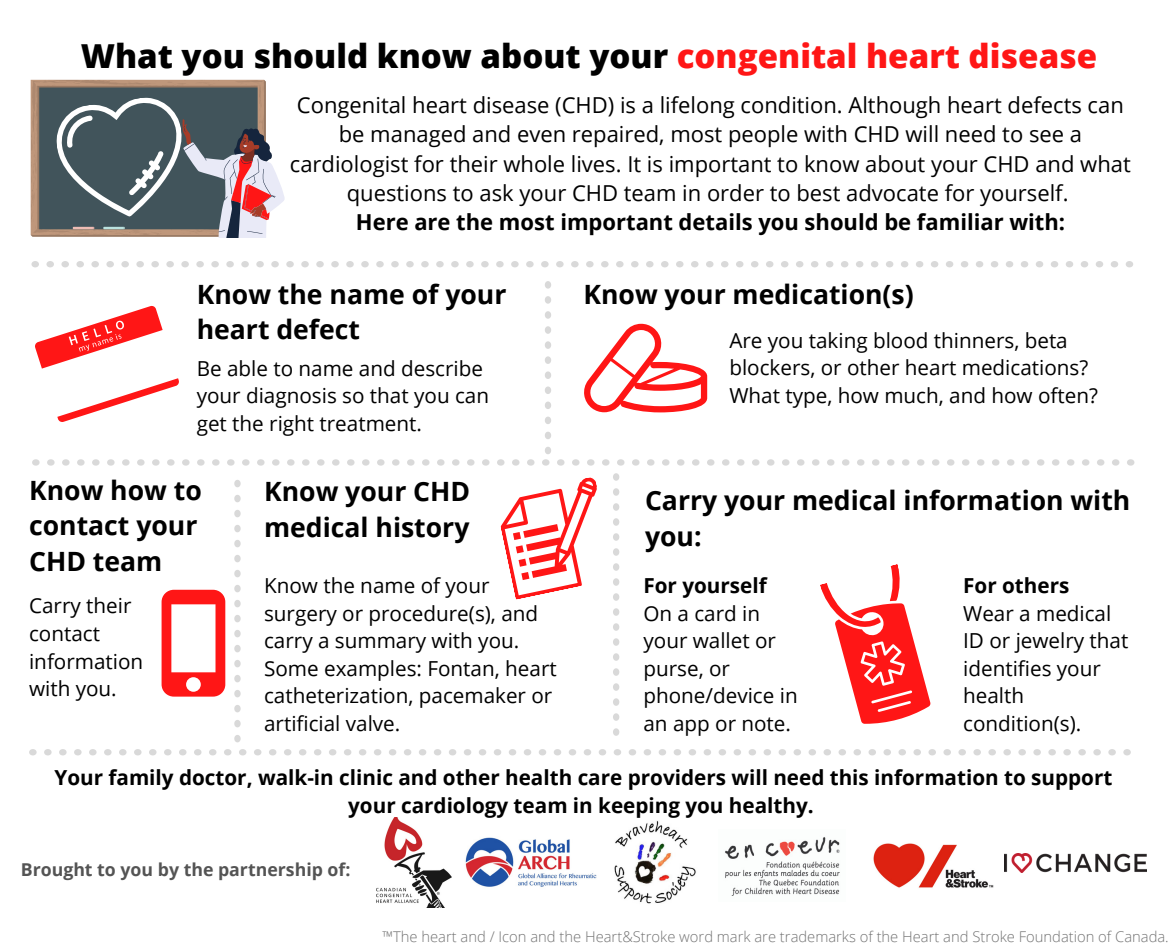
<style>
.page{position:relative;width:1170px;height:945px;background:#fff}
.page>*{position:absolute;margin:0;border:0;box-sizing:border-box;transform-origin:0 0}
.t1{font:800 33px "Open Sans";color:#000}
.t2{font:700 26.5px/35.5px "Open Sans";color:#000}
.t3{font:22px/29.2px "Open Sans";color:#000;text-align:center}
.t4{font:700 22px "Open Sans";color:#000}
.t5{font:20.75px/27.5px "Open Sans";color:#000}
.t6{font:700 20.75px/27.5px "Open Sans";color:#000;text-align:center}
.t7{font:700 17.75px "Open Sans";color:#545454}
.t8{font:300 14.75px "Open Sans";color:#737373}
.s1{color:#ff1616}
</style>
<div class="page">
<svg style="left:234px;top:480px;width:7px;height:262px"></svg>
<svg style="left:29px;top:749px;width:1102px;height:6px"></svg>
<svg style="left:162px;top:590px;width:63px;height:107px"></svg>
<svg style="left:500px;top:473px;width:119px;height:263px"></svg>
<img style="left:377px;top:818px;width:75px;height:90px">
<img style="left:465px;top:837px;width:132px;height:50px">
<img style="left:873px;top:843px;width:121px;height:45px">
<img style="left:614px;top:820px;width:82px;height:84px">
<img style="left:1004px;top:854px;width:143px;height:18px">
<img style="left:725px;top:837px;width:115px;height:59px">
<svg style="left:820px;top:564px;width:111px;height:160px"></svg>
<svg style="left:31px;top:80px;width:1103px;height:386px"></svg>
<p class="t1" style="left:81px;top:33px;width:1018px">What you should know about your <span class="s1">congenital heart disease</span></p>
<p class="t3" style="left:290px;top:90px;width:842px">Congenital heart disease (CHD) is a lifelong condition. Although heart defects can be managed and even repaired, most people with CHD will need to see a cardiologist for their whole lives. It is important to know about your CHD and what questions to ask your CHD team in order to best advocate for yourself.</p>
<p class="t4" style="left:356px;top:207px;width:711px">Here are the most important details you should be familiar with:</p>
<p class="t2" style="left:197px;top:276px;width:311px">Know the name of your heart defect</p>
<p class="t5" style="left:197px;top:354px;width:294px">Be able to name and describe your diagnosis so that you can get the right treatment.</p>
<p class="t2" style="left:29px;top:472px;width:174px">Know how to contact your<br>CHD team</p>
<p class="t5" style="left:29px;top:592px;width:116px">Carry their contact information with you.</p>
<p class="t2" style="left:264px;top:473px;width:208px">Know your CHD medical history</p>
<p class="t5" style="left:264px;top:571px;width:294px">Know the name of your surgery or procedure(s), and carry a summary with you.<br>Some examples: Fontan, heart catheterization, pacemaker or artificial valve.</p>
<p class="t2" style="left:583px;top:276px;width:332px">Know your medication(s)</p>
<p class="t5" style="left:729px;top:326px;width:370px">Are you taking blood thinners, beta blockers, or other heart medications?<br>What type, how much, and how often?</p>
<p class="t2" style="left:645px;top:482px;width:487px">Carry your medical information with you:</p>
<p class="t6" style="left:963px;top:571px;width:108px">For others</p>
<p class="t5" style="left:963px;top:599px;width:167px">Wear a medical<br>ID or jewelry that identifies your health condition(s).</p>
<p class="t6" style="left:643px;top:571px;width:125px">For yourself</p>
<p class="t5" style="left:643px;top:599px;width:156px">On a card in your wallet or purse, or phone/device in an app or note.</p>
<p class="t6" style="left:54px;top:764px;width:1060px">Your family doctor, walk-in clinic and other health care providers will need this information to support your cardiology team in keeping you healthy.</p>
<p class="t7" style="left:21px;top:857px;width:331px">Brought to you by the partnership of:</p>
<p class="t8" style="left:382px;top:926px;width:788px">™The heart and / Icon and the Heart&amp;Stroke word mark are trademarks of the Heart and Stroke Foundation of Canada.</p>
</div>
